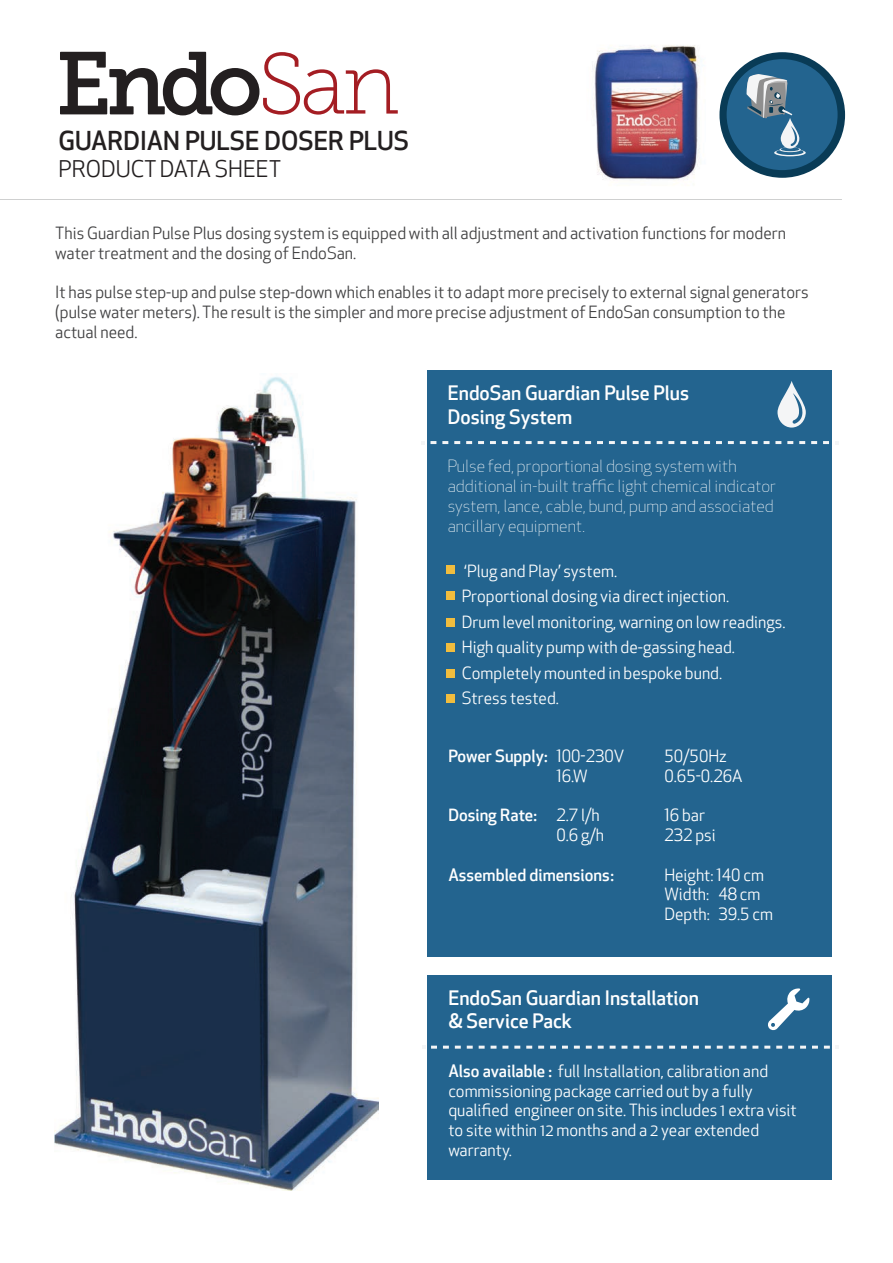
<style>
.page{position:relative;width:893px;height:1263px;background:#fff}
.page>*{position:absolute;margin:0;border:0;box-sizing:border-box;transform-origin:0 0}
.t1{font:500 25.5px "Apex New";color:#231f20}
.t2{font:22.5px "Apex New";color:#231f20}
.t3{font:500 19.5px/23.4px "Apex New";color:#fff}
.t4{font:16.5px/19.8px "Apex New";color:#fff}
.t5{font:16.5px/19.8px "Apex New";color:#404041}
.t6{font:300 16.5px/19.8px "Apex New";color:#fff}
.t7{font:500 16.5px "Apex New";color:#fff}
.s1{font-weight:400}
.s2{font-weight:500}
</style>
<div class="page">
<svg style="left:60px;top:52px;width:338px;height:63px"></svg>
<svg style="left:0;top:199px;width:842px;height:1px"></svg>
<img style="left:592px;top:45px;width:108px;height:135px">
<div style="left:719px;top:52px;width:126px;height:126px;background:#093b56;border-radius:50%"></div>
<div style="left:727px;top:59px;width:111px;height:111px;background:#23648f;border-radius:50%"></div>
<svg style="left:774px;top:149px;width:32px;height:7px"></svg>
<svg style="left:776px;top:149px;width:27px;height:6px"></svg>
<svg style="left:779px;top:147px;width:22px;height:5px"></svg>
<hr style="left:781px;top:147px;width:18px;height:4px;background:#23648f;border-radius:50%">
<svg style="left:746px;top:74px;width:53px;height:75px"></svg>
<div style="left:427px;top:371px;width:404px;height:586px;background:#23648f"></div>
<svg style="left:422px;top:441px;width:14px;height:3px"></svg>
<svg style="left:442px;top:441px;width:6px;height:3px"></svg>
<svg style="left:454px;top:441px;width:6px;height:3px"></svg>
<svg style="left:466px;top:441px;width:6px;height:3px"></svg>
<svg style="left:478px;top:441px;width:6px;height:3px"></svg>
<svg style="left:490px;top:441px;width:6px;height:3px"></svg>
<svg style="left:502px;top:441px;width:6px;height:3px"></svg>
<svg style="left:514px;top:441px;width:6px;height:3px"></svg>
<svg style="left:526px;top:441px;width:6px;height:3px"></svg>
<svg style="left:538px;top:441px;width:5px;height:3px"></svg>
<svg style="left:549px;top:441px;width:6px;height:3px"></svg>
<svg style="left:561px;top:441px;width:6px;height:3px"></svg>
<svg style="left:573px;top:441px;width:6px;height:3px"></svg>
<svg style="left:585px;top:441px;width:6px;height:3px"></svg>
<svg style="left:597px;top:441px;width:6px;height:3px"></svg>
<svg style="left:609px;top:441px;width:6px;height:3px"></svg>
<svg style="left:621px;top:441px;width:6px;height:3px"></svg>
<svg style="left:633px;top:441px;width:6px;height:3px"></svg>
<svg style="left:645px;top:441px;width:17px;height:3px"></svg>
<svg style="left:668px;top:441px;width:6px;height:3px"></svg>
<svg style="left:680px;top:441px;width:6px;height:3px"></svg>
<svg style="left:692px;top:441px;width:6px;height:3px"></svg>
<svg style="left:704px;top:441px;width:6px;height:3px"></svg>
<svg style="left:716px;top:441px;width:6px;height:3px"></svg>
<svg style="left:728px;top:441px;width:6px;height:3px"></svg>
<svg style="left:740px;top:441px;width:6px;height:3px"></svg>
<svg style="left:752px;top:441px;width:6px;height:3px"></svg>
<svg style="left:764px;top:441px;width:5px;height:3px"></svg>
<svg style="left:775px;top:441px;width:6px;height:3px"></svg>
<svg style="left:787px;top:441px;width:6px;height:3px"></svg>
<svg style="left:799px;top:441px;width:6px;height:3px"></svg>
<svg style="left:811px;top:441px;width:6px;height:3px"></svg>
<svg style="left:823px;top:441px;width:6px;height:3px"></svg>
<svg style="left:777px;top:381px;width:29px;height:47px"></svg>
<div style="left:447px;top:566px;width:8px;height:8px;background:#f1bd3e"></div>
<div style="left:447px;top:591px;width:8px;height:8px;background:#f1bd3e"></div>
<div style="left:447px;top:618px;width:8px;height:8px;background:#f1bd3e"></div>
<div style="left:447px;top:644px;width:8px;height:8px;background:#f1bd3e"></div>
<div style="left:447px;top:669px;width:8px;height:8px;background:#f1bd3e"></div>
<div style="left:447px;top:695px;width:8px;height:8px;background:#f1bd3e"></div>
<div style="left:427px;top:975px;width:404px;height:204px;background:#23648f"></div>
<svg style="left:431px;top:1046px;width:6px;height:3px"></svg>
<svg style="left:443px;top:1046px;width:6px;height:3px"></svg>
<svg style="left:455px;top:1046px;width:6px;height:3px"></svg>
<svg style="left:467px;top:1046px;width:6px;height:3px"></svg>
<svg style="left:479px;top:1046px;width:6px;height:3px"></svg>
<svg style="left:491px;top:1046px;width:5px;height:3px"></svg>
<svg style="left:502px;top:1046px;width:6px;height:3px"></svg>
<svg style="left:514px;top:1046px;width:6px;height:3px"></svg>
<svg style="left:526px;top:1046px;width:6px;height:3px"></svg>
<svg style="left:538px;top:1046px;width:6px;height:3px"></svg>
<svg style="left:550px;top:1046px;width:6px;height:3px"></svg>
<svg style="left:562px;top:1046px;width:6px;height:3px"></svg>
<svg style="left:574px;top:1046px;width:6px;height:3px"></svg>
<svg style="left:586px;top:1046px;width:6px;height:3px"></svg>
<svg style="left:598px;top:1046px;width:6px;height:3px"></svg>
<svg style="left:610px;top:1046px;width:17px;height:3px"></svg>
<svg style="left:633px;top:1046px;width:6px;height:3px"></svg>
<svg style="left:645px;top:1046px;width:6px;height:3px"></svg>
<svg style="left:657px;top:1046px;width:6px;height:3px"></svg>
<svg style="left:669px;top:1046px;width:6px;height:3px"></svg>
<svg style="left:681px;top:1046px;width:6px;height:3px"></svg>
<svg style="left:693px;top:1046px;width:6px;height:3px"></svg>
<svg style="left:705px;top:1046px;width:6px;height:3px"></svg>
<svg style="left:717px;top:1046px;width:6px;height:3px"></svg>
<svg style="left:729px;top:1046px;width:6px;height:3px"></svg>
<svg style="left:741px;top:1046px;width:5px;height:3px"></svg>
<svg style="left:752px;top:1046px;width:6px;height:3px"></svg>
<svg style="left:764px;top:1046px;width:6px;height:3px"></svg>
<svg style="left:776px;top:1046px;width:6px;height:3px"></svg>
<svg style="left:788px;top:1046px;width:6px;height:3px"></svg>
<svg style="left:800px;top:1046px;width:6px;height:3px"></svg>
<svg style="left:812px;top:1046px;width:6px;height:3px"></svg>
<svg style="left:824px;top:1046px;width:6px;height:3px"></svg>
<svg style="left:768px;top:988px;width:42px;height:43px"></svg>
<img style="left:54px;top:376px;width:324px;height:815px">
<h1 class="t1" style="left:58px;top:123px;width:352px">GUARDIAN PULSE DOSER PLUS</h1>
<h2 class="t2" style="left:58px;top:154px;width:224px">PRODUCT DATA SHEET</h2>
<p class="t5" style="left:55px;top:223px;width:732px">This Guardian Pulse Plus dosing system is equipped with all adjustment and activation functions for modern water treatment and the dosing of EndoSan.</p>
<p class="t5" style="left:55px;top:283px;width:755px">It has pulse step-up and pulse step-down which enables it to adapt more precisely to external signal generators (pulse water meters). The result is the simpler and more precise adjustment of EndoSan consumption to the actual need.</p>
<p class="t3" style="left:448px;top:381px;width:243px">EndoSan Guardian Pulse Plus<br>Dosing System</p>
<p class="t6" style="left:448px;top:456px;width:330px">Pulse fed, proportional dosing system with additional in-built traffic light chemical indicator system, lance, cable, bund, pump and associated ancillary equipment.</p>
<p class="t4" style="left:462px;top:558px;width:325px;line-height:25.5px">‘Plug and Play’ system.<br>Proportional dosing via direct injection.<br>Drum level monitoring, warning on low readings.<br>High quality pump with de-gassing head.<br>Completely mounted in bespoke bund.<br>Stress tested.</p>
<p class="t7" style="left:448px;top:745px;width:178px">Power Supply: <span class="s1">100-230V</span></p>
<p class="t4" style="left:664px;top:746px;width:64px">50/50Hz</p>
<p class="t4" style="left:556px;top:766px;width:33px">16.W</p>
<p class="t4" style="left:664px;top:766px;width:80px">0.65-0.26A</p>
<p class="t7" style="left:448px;top:804px;width:153px">Dosing Rate: <span class="s1">2.7 l/h</span></p>
<p class="t4" style="left:664px;top:805px;width:42px">16 bar</p>
<p class="t4" style="left:556px;top:825px;width:49px">0.6 g/h</p>
<p class="t4" style="left:664px;top:825px;width:53px">232 psi</p>
<p class="t7" style="left:448px;top:863px;width:167px">Assembled dimensions :</p>
<p class="t4" style="left:664px;top:865px;width:110px">Height: 140 cm<br>Width: 48 cm<br>Depth: 39.5 cm</p>
<p class="t3" style="left:448px;top:986px;width:252px">EndoSan Guardian Installation &amp; Service Pack</p>
<p class="t4" style="left:448px;top:1061px;width:350px"><span class="s2">Also available :</span> full Installation, calibration and commissioning package carried out by a fully qualified engineer on site. This includes 1 extra visit to site within 12 months and a 2 year extended warranty.</p>
</div>
